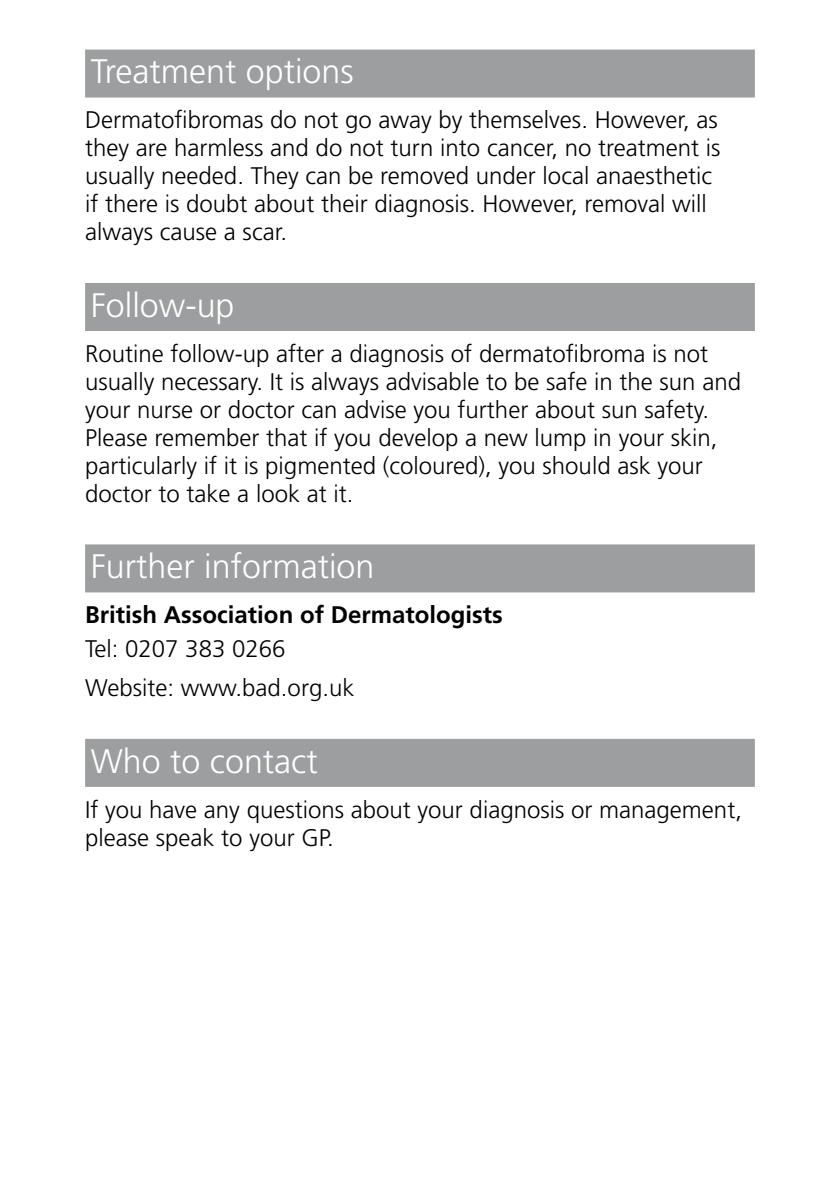
<style>
.page{position:relative;width:840px;height:1191px;background:#fff}
.page>*{position:absolute;margin:0;border:0;box-sizing:border-box;transform-origin:0 0}
.t1{font:300 34px "Frutiger";color:#fff}
.t2{font:300 24px/28px "Frutiger";color:#000}
.t3{font:700 24px "Frutiger";color:#000}
</style>
<div class="page">
<div style="left:85px;top:50px;width:669px;height:48px;background:#9c9e9f"></div>
<div style="left:85px;top:283px;width:669px;height:48px;background:#9c9e9f"></div>
<div style="left:85px;top:544px;width:669px;height:48px;background:#9c9e9f"></div>
<div style="left:85px;top:739px;width:669px;height:48px;background:#9c9e9f"></div>
<h1 class="t1" style="left:91px;top:52px;width:264px">Treatment options</h1>
<p class="t2" style="left:85px;top:106px;width:636px">Dermatofibromas do not go away by themselves. However, as they are harmless and do not turn into cancer, no treatment is usually needed. They can be removed under local anaesthetic if there is doubt about their diagnosis. However, removal will always cause a scar.</p>
<h1 class="t1" style="left:91px;top:286px;width:145px">Follow-up</h1>
<p class="t2" style="left:85px;top:339px;width:657px">Routine follow-up after a diagnosis of dermatofibroma is not usually necessary. It is always advisable to be safe in the sun and your nurse or doctor can advise you further about sun safety.<br>Please remember that if you develop a new lump in your skin, particularly if it is pigmented (coloured), you should ask your doctor to take a look at it.</p>
<h1 class="t1" style="left:91px;top:547px;width:285px">Further information</h1>
<p class="t3" style="left:85px;top:601px;width:419px">British Association of Dermatologists</p>
<p class="t2" style="left:85px;top:629px;width:270px;line-height:39.4px">Tel: 0207 383 0266<br>Website: www.bad.org.uk</p>
<h1 class="t1" style="left:91px;top:741px;width:228px">Who to contact</h1>
<p class="t2" style="left:85px;top:795px;width:658px">If you have any questions about your diagnosis or management, please speak to your GP.</p>
</div>
